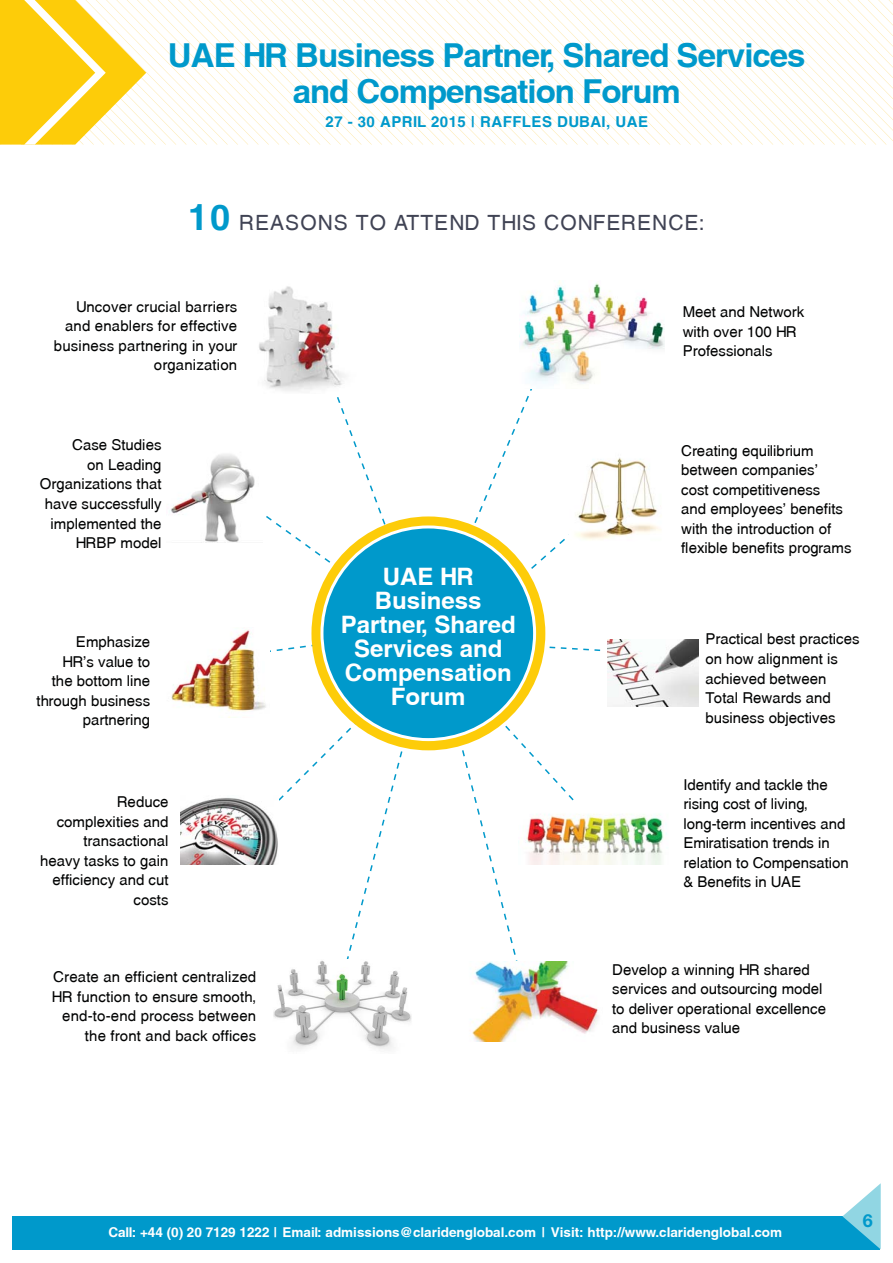
<style>
.page{position:relative;width:893px;height:1263px;background:#fff}
.page>*{position:absolute;margin:0;border:0;box-sizing:border-box;transform-origin:0 0}
.t1{font:700 33px/36px "Swansea";letter-spacing:-.03em;color:#0099cb;text-align:center}
.t2{font:700 24px/24px "Swansea";color:#fff;text-align:center}
.t3{font:21px "Swansea";letter-spacing:.05em;color:#404354}
.t4{font:700 18px "Helvetica Neue";color:#0099cb}
.t5{font:15px/19.5px "Swansea";color:#010202;text-align:right}
.t6{font:700 15px "Swansea";letter-spacing:.03em;color:#0099cb}
.t7{font:700 13.5px "Swansea";color:#fff}
.s1{font-weight:700;font-size:36px;color:#0099cb}
</style>
<div class="page">
<svg style="left:474px;top:389px;width:95px;height:177px"></svg>
<svg style="left:266px;top:397px;width:120px;height:159px"></svg>
<svg style="left:279px;top:741px;width:138px;height:218px"></svg>
<svg style="left:450px;top:741px;width:124px;height:220px"></svg>
<svg style="left:270px;top:644px;width:42px;height:8px"></svg>
<svg style="left:572px;top:648px;width:28px;height:3px"></svg>
<div style="left:311px;top:516px;width:234px;height:234px;background:#fdcc09;border-radius:50%"></div>
<svg style="left:320px;top:525px;width:216px;height:216px;fill:#0099cb"></svg>
<div style="left:13px;top:1216px;width:867px;height:33px;background:#0099cb"></div>
<svg style="left:842px;top:1183px;width:39px;height:66px"></svg>
<svg style="left:146px;top:0;width:747px;height:145px"></svg>
<svg style="left:0;top:0;width:146px;height:145px"></svg>
<img style="left:181px;top:797px;width:97px;height:68px">
<img style="left:608px;top:639px;width:90px;height:68px">
<img style="left:522px;top:282px;width:142px;height:102px">
<img style="left:259px;top:286px;width:86px;height:105px">
<img style="left:169px;top:454px;width:86px;height:88px">
<img style="left:171px;top:630px;width:95px;height:87px">
<img style="left:575px;top:457px;width:86px;height:83px">
<img style="left:519px;top:804px;width:148px;height:61px">
<img style="left:472px;top:961px;width:127px;height:81px">
<img style="left:273px;top:961px;width:139px;height:89px">
<h1 class="t1" style="left:168px;top:40px;width:639px">UAE HR Business Partner, Shared Services and Compensation Forum</h1>
<p class="t6" style="left:326px;top:116px;width:324px">27 - 30 APRIL 2015 | RAFFLES DUBAI, UAE</p>
<h3 class="t3" style="left:188px;top:215px;width:518px"><span class="s1">10</span> REASONS TO ATTEND THIS CONFERENCE:</h3>
<p class="t5" style="left:54px;top:298px;width:185px">Uncover crucial barriers and enablers for effective business partnering in your organization</p>
<p class="t5" style="left:40px;top:437px;width:123px">Case Studies<br>on Leading<br>Organizations that have successfully implemented the<br>HRBP model</p>
<p class="t5" style="left:37px;top:634px;width:115px">Emphasize<br>HR’s value to<br>the bottom line through business partnering</p>
<p class="t5" style="left:40px;top:794px;width:130px">Reduce complexities and transactional heavy tasks to gain efficiency and cut costs</p>
<p class="t5" style="left:52px;top:968px;width:206px">Create an efficient centralized<br>HR function to ensure smooth, end-to-end process between the front and back offices</p>
<h2 class="t2" style="left:341px;top:567px;width:177px">UAE HR<br>Business<br>Partner, Shared<br>Services and<br>Compensation<br>Forum</h2>
<p class="t5" style="left:683px;top:304px;width:123px;text-align:left">Meet and Network with over 100 HR<br>Professionals</p>
<p class="t5" style="left:681px;top:442px;width:172px;text-align:left">Creating equilibrium between companies’<br>cost competitiveness<br>and employees’ benefits with the introduction of flexible benefits programs</p>
<p class="t5" style="left:705px;top:631px;width:156px;text-align:left">Practical best practices on how alignment is achieved between<br>Total Rewards and business objectives</p>
<p class="t5" style="left:683px;top:776px;width:167px;text-align:left">Identify and tackle the rising cost of living, long-term incentives and<br>Emiratisation trends in relation to Compensation &amp; Benefits in UAE</p>
<p class="t5" style="left:612px;top:961px;width:215px;text-align:left">Develop a winning HR shared services and outsourcing model to deliver operational excellence and business value</p>
<p class="t7" style="left:108px;top:1227px;width:675px">Call: +44 (0) 20 7129 1222 | Email: admissions@claridenglobal.com | Visit: http://www.claridenglobal.com</p>
<p class="t4" style="left:863px;top:1214px;width:12px">6</p>
</div>
